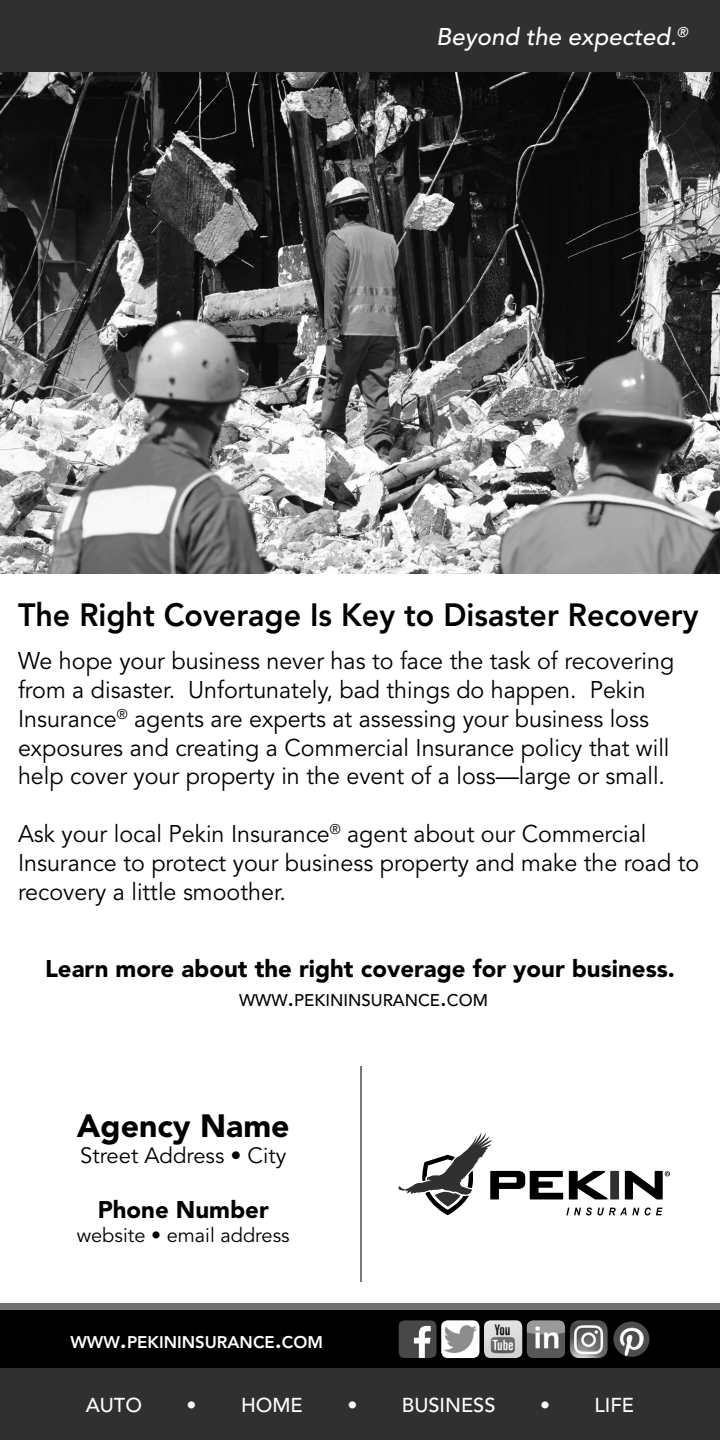
<style>
.page{position:relative;width:720px;height:1440px;background:#fff}
.page>*{position:absolute;margin:0;border:0;box-sizing:border-box;transform-origin:0 0}
.t1{font:800 32px "Avenir LT Std";color:#000;scale:.95 1}
.t2{font:900 32px "Avenir LT Std";color:#000}
.t3{font:24px/28.8px "Avenir LT Std";color:#000}
.t4{font:900 24px "Avenir LT Std";color:#000}
.t5{font:italic 500 24px "Avenir LT Std";color:#fff}
.t6{font:22px "Avenir LT Std";color:#000}
.t7{font:500 20px "Avenir LT Std";color:#fff}
.t8{font:20px "Avenir LT Std";color:#000}
.t9{font:800 16.8px "Avenir LT Std";color:#fff}
.t10{font:500 16.8px "Avenir LT Std";color:#000}
.s1{font-size:24px}
</style>
<div class="page">
<div style="left:0;top:1303px;width:720px;height:7px;background:#717171"></div>
<div style="left:0;top:1368px;width:720px;height:72px;background:#303030"></div>
<div style="left:0;top:1310px;width:720px;height:58px;background:#000"></div>
<svg style="left:398px;top:1320px;width:39px;height:38px"></svg>
<img style="left:441px;top:1320px;width:38px;height:38px">
<img style="left:484px;top:1320px;width:38px;height:38px">
<img style="left:527px;top:1320px;width:38px;height:38px">
<img style="left:570px;top:1320px;width:38px;height:38px">
<img style="left:614px;top:1322px;width:35px;height:35px;border-radius:18px">
<div style="left:0;top:0;width:720px;height:72px;background:#303030"></div>
<img style="left:0;top:72px;width:720px;height:502px">
<svg style="left:398px;top:1132px;width:272px;height:83px"></svg>
<hr style="left:360px;top:1066px;width:2px;height:216px;background:#797979">
<p class="t5" style="left:436px;top:23px;width:253px">Beyond the expected.<sup>®</sup></p>
<h1 class="t1" style="left:18px;top:596px;width:718px">The Right Coverage Is Key to Disaster Recovery</h1>
<p class="t3" style="left:18px;top:647px;width:658px">We hope your business never has to face the task of recovering from a disaster. Unfortunately, bad things do happen. Pekin Insurance<sup>®</sup> agents are experts at assessing your business loss exposures and creating a Commercial Insurance policy that will help cover your property in the event of a loss—large or small.</p>
<p class="t3" style="left:18px;top:820px;width:683px">Ask your local Pekin Insurance<sup>®</sup> agent about our Commercial<br>Insurance to protect your business property and make the road to recovery a little smoother.</p>
<p class="t4" style="left:45px;top:955px;width:631px">Learn more about the right coverage for your business.</p>
<p class="t10" style="left:239px;top:991px;width:250px">WWW<span class="s1">.</span>PEKININSURANCE<span class="s1">.</span>COM</p>
<h1 class="t2" style="left:77px;top:1106px;width:214px">Agency Name</h1>
<p class="t6" style="left:80px;top:1143px;width:208px">Street Address • City</p>
<p class="t4" style="left:98px;top:1195px;width:173px">Phone Number</p>
<p class="t8" style="left:77px;top:1224px;width:214px">website • email address</p>
<p class="t9" style="left:71px;top:1332px;width:254px">WWW<span class="s1">.</span>PEKININSURANCE<span class="s1">.</span>COM</p>
<p class="t7" style="left:86px;top:1393px;width:58px">AUTO</p>
<p class="t7" style="left:187px;top:1393px;width:118px">• HOME</p>
<p class="t7" style="left:347px;top:1393px;width:150px">• BUSINESS</p>
<p class="t7" style="left:540px;top:1393px;width:96px">• LIFE</p>
</div>
